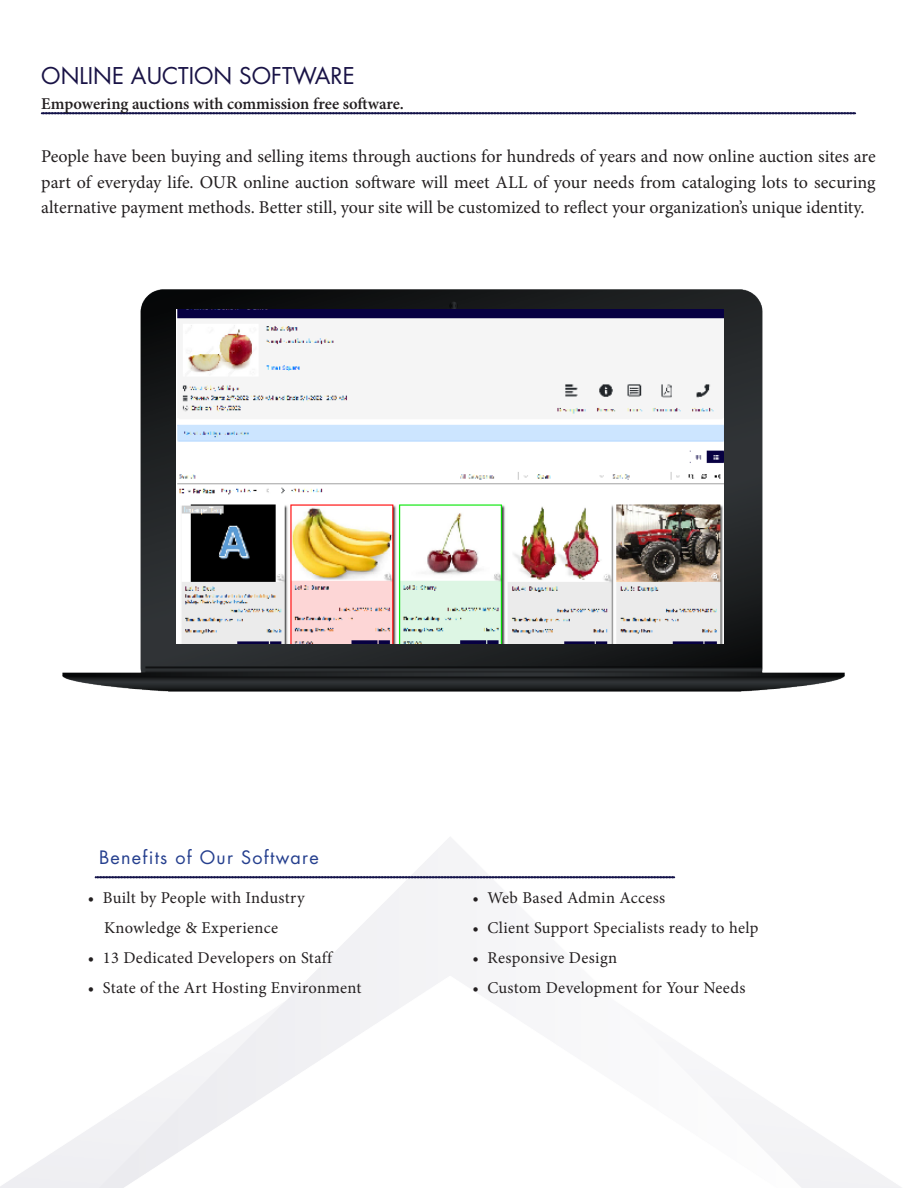
<style>
.page{position:relative;width:918px;height:1188px;background:#fff}
.page>*{position:absolute;margin:0;border:0;box-sizing:border-box;transform-origin:0 0}
.t1{font:22.5px "Futura Std";color:#191346}
.t2{font:18px/25.5px "Minion Pro";color:#231f20;text-align:justify}
.t3{font:18px "Futura Std";letter-spacing:.07em;color:#253f8e}
.t4{font:16.5px "Minion Pro";letter-spacing:.02em;color:#231f20}
.t5{font:600 16.5px "Minion Pro";color:#231f20}
</style>
<div class="page">
<img style="left:0;top:837px;width:901px;height:351px">
<svg style="left:95px;top:876px;width:580px;height:2px"></svg>
<svg style="left:41px;top:112px;width:815px;height:2px;background:#2d2c5d"></svg>
<img style="left:62px;top:289px;width:783px;height:402px">
<img style="left:177px;top:309px;width:547px;height:335px">
<p class="t1" style="left:41px;top:62px;width:315px">ONLINE AUCTION SOFTWARE</p>
<p class="t5" style="left:41px;top:92px;width:364px">Empowering auctions with commission free software.</p>
<p class="t2" style="left:41px;top:144px;width:836px">People have been buying and selling items through auctions for hundreds of years and now online auction sites are part of everyday life. OUR online auction software will meet ALL of your needs from cataloging lots to securing alternative payment methods. Better still, your site will be customized to reflect your organization’s unique identity.</p>
<p class="t3" style="left:99px;top:846px;width:221px">Benefits of Our Software</p>
<p class="t4" style="left:88px;top:886px;width:218px">• Built by People with Industry</p>
<p class="t4" style="left:104px;top:916px;width:175px">Knowledge &amp; Experience</p>
<p class="t4" style="left:88px;top:946px;width:246px">• 13 Dedicated Developers on Staff</p>
<p class="t4" style="left:88px;top:976px;width:275px">• State of the Art Hosting Environment</p>
<p class="t4" style="left:473px;top:886px;width:194px">• Web Based Admin Access</p>
<p class="t4" style="left:473px;top:916px;width:287px">• Client Support Specialists ready to help</p>
<p class="t4" style="left:473px;top:946px;width:146px">• Responsive Design</p>
<p class="t4" style="left:473px;top:976px;width:274px">• Custom Development for Your Needs</p>
</div>
